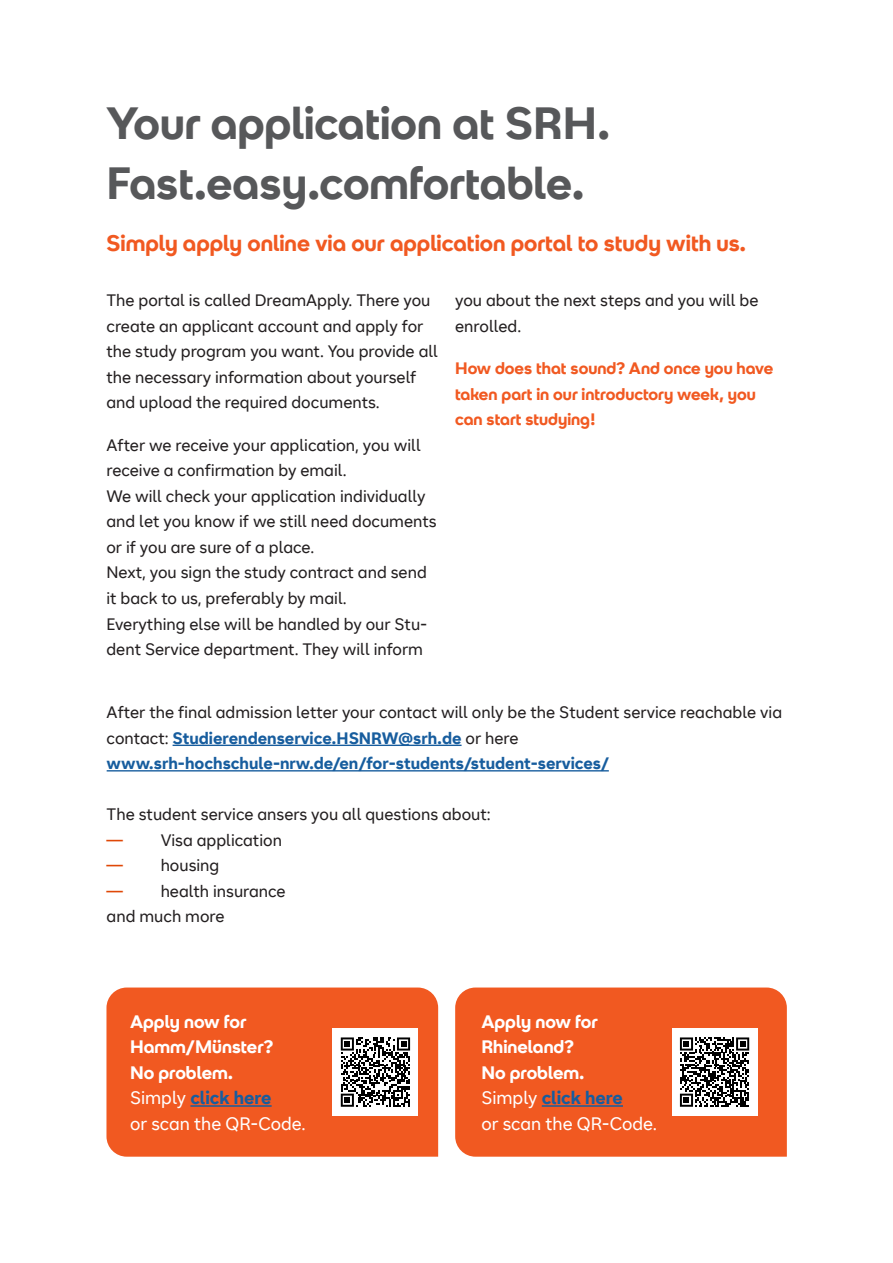
<style>
.page{position:relative;width:893px;height:1263px;background:#fff}
.page>*{position:absolute;margin:0;border:0;box-sizing:border-box;transform-origin:0 0}
.t1{font:700 45px "SRH Headline";color:#57585a}
.t2{font:700 22.5px "SRH Headline";color:#f15921}
.t3{font:700 18px/25.5px "SRH Headline";color:#fff}
.t4{font:16.5px/25.5px "SRH Text";color:#231f20}
.t5{font:700 16.5px/25.5px "SRH Headline";color:#f15921}
.s1{font-weight:700;color:#175d9e}
.s2{color:#df4807}
.s3{font-family:"SRH Text";font-weight:400}
.s4{font-family:"SRH Text";color:#175d9e}
</style>
<div class="page">
<div style="left:106px;top:987px;width:332px;height:170px;background:#f15921"></div>
<hr style="left:190px;top:1105px;width:82px;height:2px;background:#175d9e">
<div style="left:333px;top:1028px;width:85px;height:88px;background:#fff"></div>
<svg style="left:341px;top:1037px;width:69px;height:70px"></svg>
<div style="left:455px;top:987px;width:332px;height:170px;background:#f15921"></div>
<div style="left:672px;top:1028px;width:85px;height:88px;background:#fff"></div>
<svg style="left:680px;top:1037px;width:69px;height:70px"></svg>
<hr style="left:542px;top:1105px;width:81px;height:2px;background:#175d9e">
<hr style="left:173px;top:745px;width:289px;height:1px;background:#175d9e">
<hr style="left:107px;top:770px;width:502px;height:1px;background:#175d9e">
<p class="t1" style="left:106px;top:97px;width:506px">Your application at SRH.</p>
<p class="t1" style="left:106px;top:157px;width:480px">Fast.easy.comfortable.</p>
<p class="t2" style="left:106px;top:230px;width:641px">Simply apply online via our application portal to study with us.</p>
<p class="t4" style="left:106px;top:288px;width:333px">The portal is called DreamApply. There you create an applicant account and apply for the study program you want. You provide all the necessary information about yourself and upload the required documents.</p>
<p class="t4" style="left:106px;top:433px;width:332px">After we receive your application, you will receive a confirmation by email.<br>We will check your application individually and let you know if we still need documents or if you are sure of a place.</p>
<p class="t4" style="left:106px;top:560px;width:322px">Next, you sign the study contract and send it back to us, preferably by mail.<br>Everything else will be handled by our Stu&shy;dent Service department. They will inform</p>
<p class="t4" style="left:455px;top:288px;width:305px">you about the next steps and you will be enrolled.</p>
<p class="t5" style="left:455px;top:356px;width:320px">How does that sound? And once you have taken part in our introductory week, you can start studying!</p>
<p class="t4" style="left:107px;top:700px;width:677px">After the final admission letter your contact will only be the Student service reachable via contact: <span class="s1">Studierendenservice.HSNRW@srh.de</span> or here <span class="s1">www.srh-hochschule-nrw.de/en/for-students/student-services/</span></p>
<p class="t4" style="left:107px;top:802px;width:386px">The student service ansers you all questions about:</p>
<p class="t4" style="left:107px;top:827px;width:177px"><span class="s2">—</span> Visa application</p>
<p class="t4" style="left:107px;top:853px;width:114px"><span class="s2">—</span> housing</p>
<p class="t4" style="left:107px;top:878px;width:181px"><span class="s2">—</span> health insurance</p>
<p class="t4" style="left:107px;top:904px;width:119px">and much more</p>
<p class="t3" style="left:130px;top:1009px;width:177px">Apply now for<br>Hamm/Münster?<br>No problem.<br><span class="s3">Simply</span> <span class="s4">click here<br></span><span class="s3">or scan the QR-Code.</span></p>
<p class="t3" style="left:481px;top:1009px;width:177px">Apply now for<br>Rhineland?<br>No problem.<br><span class="s3">Simply</span> <span class="s4">click here<br></span><span class="s3">or scan the QR-Code.</span></p>
</div>
